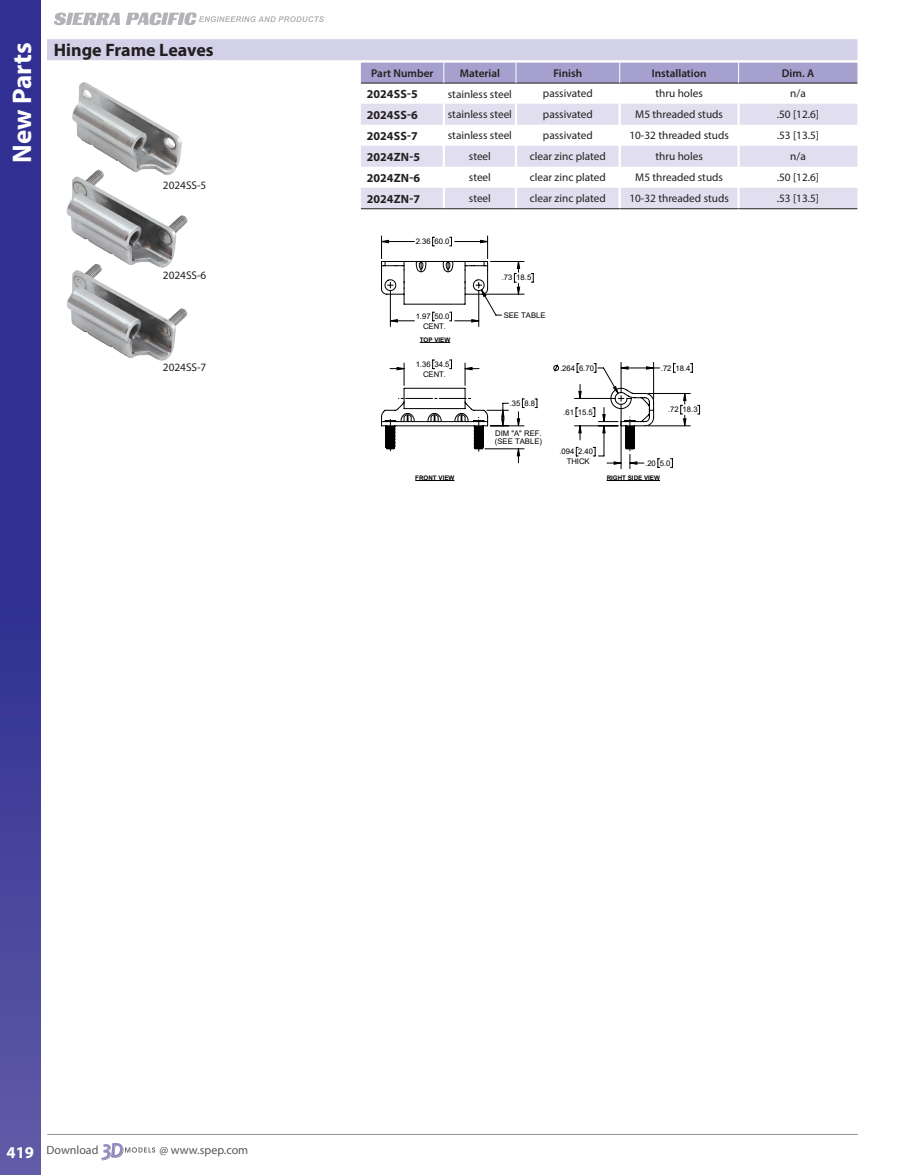
<style>
.page{position:relative;width:905px;height:1175px;background:#fff}
.page>*{position:absolute;margin:0;border:0;box-sizing:border-box;transform-origin:0 0}
.t1{font:700 27px "Myriad Pro";color:#fff}
.H1-PB{font:700 18px "Myriad Pro";color:#231f20}
.Table_Part{font:700 12px "Myriad Pro";color:#231f20}
.t2{font:12px "Myriad Pro";color:#57585a}
.Table_Cell{font:11.25px "Myriad Pro";color:#231f20}
.Table_Header{font:600 11.25px "Myriad Pro";color:#231f20}
.Body{font:11.25px "Myriad Pro";color:#231f20}
.t3{font:7.65px/9.9px "Arial";color:#000;text-align:center}
.t4{font:700 6.3px "Arial";color:#000}
.s1{font-weight:700;font-size:16.5px;color:#fff}
</style>
<div class="page">
<div style="left:0;top:0;width:40px;height:1174px;background:linear-gradient(to bottom,#25258d,#5450a2)"></div>
<svg style="left:54px;top:13px;width:66px;height:12px"></svg>
<svg style="left:126px;top:12px;width:198px;height:13px"></svg>
<svg style="left:101px;top:1143px;width:54px;height:17px"></svg>
<hr style="left:47px;top:1134px;width:810px;height:1px;background:#939598">
<div style="left:47px;top:39px;width:810px;height:21px;background:#d3d1e8"></div>
<svg style="left:361px;top:104px;width:496px;height:104px;fill:#e1dfef"></svg>
<hr style="left:442px;top:104px;width:3px;height:21px;background:#fff">
<hr style="left:515px;top:104px;width:2px;height:21px;background:#fff">
<hr style="left:618px;top:104px;width:3px;height:21px;background:#fff">
<hr style="left:737px;top:104px;width:2px;height:21px;background:#fff">
<hr style="left:442px;top:125px;width:3px;height:21px;background:#fff">
<hr style="left:515px;top:125px;width:2px;height:21px;background:#fff">
<hr style="left:618px;top:125px;width:3px;height:21px;background:#fff">
<hr style="left:737px;top:125px;width:2px;height:21px;background:#fff">
<hr style="left:442px;top:146px;width:3px;height:21px;background:#fff">
<hr style="left:515px;top:146px;width:2px;height:21px;background:#fff">
<hr style="left:618px;top:146px;width:3px;height:21px;background:#fff">
<hr style="left:737px;top:146px;width:2px;height:21px;background:#fff">
<hr style="left:442px;top:167px;width:3px;height:21px;background:#fff">
<hr style="left:515px;top:167px;width:2px;height:21px;background:#fff">
<hr style="left:618px;top:167px;width:3px;height:21px;background:#fff">
<hr style="left:737px;top:167px;width:2px;height:21px;background:#fff">
<hr style="left:442px;top:188px;width:3px;height:20px;background:#fff">
<hr style="left:515px;top:188px;width:2px;height:20px;background:#fff">
<hr style="left:618px;top:188px;width:3px;height:20px;background:#fff">
<hr style="left:737px;top:188px;width:2px;height:20px;background:#fff">
<hr style="left:361px;top:83px;width:83px;height:1px;background:#231f20">
<hr style="left:361px;top:208px;width:83px;height:1px;background:#231f20">
<hr style="left:444px;top:208px;width:72px;height:1px;background:#231f20">
<hr style="left:516px;top:208px;width:103px;height:1px;background:#231f20">
<hr style="left:619px;top:208px;width:119px;height:1px;background:#231f20">
<hr style="left:738px;top:208px;width:119px;height:1px;background:#231f20">
<hr style="left:444px;top:83px;width:72px;height:1px;background:#231f20">
<hr style="left:516px;top:83px;width:103px;height:1px;background:#231f20">
<hr style="left:619px;top:83px;width:119px;height:1px;background:#231f20">
<hr style="left:738px;top:83px;width:119px;height:1px;background:#231f20">
<div style="left:361px;top:63px;width:496px;height:20px;background:#a6a0ce"></div>
<img style="left:66px;top:82px;width:122px;height:279px">
<hr style="left:606px;top:480px;width:54px;height:1px;background:#000">
<hr style="left:415px;top:480px;width:39px;height:1px;background:#000">
<svg style="left:697px;top:405px;width:3px;height:10px"></svg>
<svg style="left:690px;top:363px;width:3px;height:10px"></svg>
<svg style="left:381px;top:240px;width:305px;height:224px"></svg>
<h1 class="t1" style="left:4px;top:163px;width:122px;rotate:-90deg">New Parts</h1>
<p class="H1-PB" style="left:54px;top:38px;width:161px">Hinge Frame Leaves</p>
<p class="Body" style="left:163px;top:178px;width:45px">2024SS-5</p>
<p class="Body" style="left:163px;top:268px;width:45px">2024SS-6</p>
<p class="Body" style="left:163px;top:360px;width:45px">2024SS-7</p>
<p class="Table_Header" style="left:371px;top:66px;width:64px">Part Number</p>
<p class="Table_Header" style="left:460px;top:66px;width:42px">Material</p>
<p class="Table_Header" style="left:553px;top:66px;width:30px">Finish</p>
<p class="Table_Header" style="left:651px;top:66px;width:56px">Installation</p>
<p class="Table_Header" style="left:781px;top:66px;width:34px">Dim. A</p>
<p class="Table_Part" style="left:367px;top:86px;width:52px">2024SS-5</p>
<p class="Table_Cell" style="left:448px;top:87px;width:66px">stainless steel</p>
<p class="Table_Cell" style="left:543px;top:87px;width:51px">passivated</p>
<p class="Table_Cell" style="left:655px;top:87px;width:49px">thru holes</p>
<p class="Table_Cell" style="left:790px;top:87px;width:17px">n/a</p>
<p class="Table_Part" style="left:367px;top:107px;width:52px">2024SS-6</p>
<p class="Table_Cell" style="left:448px;top:108px;width:66px">stainless steel</p>
<p class="Table_Cell" style="left:543px;top:108px;width:51px">passivated</p>
<p class="Table_Cell" style="left:635px;top:108px;width:89px">M5 threaded studs</p>
<p class="Table_Cell" style="left:776px;top:108px;width:44px">.50 [12.6]</p>
<p class="Table_Part" style="left:367px;top:128px;width:52px">2024SS-7</p>
<p class="Table_Cell" style="left:448px;top:129px;width:66px">stainless steel</p>
<p class="Table_Cell" style="left:543px;top:129px;width:51px">passivated</p>
<p class="Table_Cell" style="left:629px;top:129px;width:101px">10-32 threaded studs</p>
<p class="Table_Cell" style="left:776px;top:129px;width:44px">.53 [13.5]</p>
<p class="Table_Part" style="left:367px;top:149px;width:55px">2024ZN-5</p>
<p class="Table_Cell" style="left:469px;top:150px;width:24px">steel</p>
<p class="Table_Cell" style="left:530px;top:150px;width:78px">clear zinc plated</p>
<p class="Table_Cell" style="left:655px;top:150px;width:49px">thru holes</p>
<p class="Table_Cell" style="left:790px;top:150px;width:17px">n/a</p>
<p class="Table_Part" style="left:367px;top:170px;width:55px">2024ZN-6</p>
<p class="Table_Cell" style="left:469px;top:171px;width:24px">steel</p>
<p class="Table_Cell" style="left:530px;top:171px;width:78px">clear zinc plated</p>
<p class="Table_Cell" style="left:635px;top:171px;width:89px">M5 threaded studs</p>
<p class="Table_Cell" style="left:776px;top:171px;width:44px">.50 [12.6]</p>
<p class="Table_Part" style="left:367px;top:191px;width:55px">2024ZN-7</p>
<p class="Table_Cell" style="left:469px;top:191px;width:24px">steel</p>
<p class="Table_Cell" style="left:530px;top:192px;width:78px">clear zinc plated</p>
<p class="Table_Cell" style="left:629px;top:192px;width:101px">10-32 threaded studs</p>
<p class="Table_Cell" style="left:776px;top:192px;width:44px">.53 [13.5]</p>
<p class="t3" style="left:415px;top:236px;width:35px">2.36 60.0</p>
<p class="t3" style="left:501px;top:273px;width:31px">.73 18.5</p>
<p class="t3" style="left:415px;top:311px;width:35px">1.97 50.0<br>CENT.</p>
<p class="t3" style="left:503px;top:310px;width:43px">SEE TABLE</p>
<p class="t4" style="left:420px;top:335px;width:32px">TOP VIEW</p>
<p class="t3" style="left:415px;top:359px;width:35px">1.36 34.5<br>CENT.</p>
<p class="t4" style="left:415px;top:473px;width:41px">FRONT VIEW</p>
<p class="t3" style="left:509px;top:398px;width:27px">.35 8.8</p>
<p class="t3" style="left:495px;top:428px;width:49px;line-height:8.6px;text-align:left">DIM "A" REF. (SEE TABLE)</p>
<p class="t3" style="left:560px;top:363px;width:35px">.264 6.70</p>
<p class="t3" style="left:661px;top:363px;width:31px">.72 18.4</p>
<p class="t3" style="left:563px;top:407px;width:31px">.61 15.5</p>
<p class="t3" style="left:668px;top:404px;width:31px">.72 18.3</p>
<p class="t3" style="left:559px;top:446px;width:35px">.094 2.40<br>THICK</p>
<p class="t3" style="left:645px;top:458px;width:27px">.20 5.0</p>
<p class="t4" style="left:606px;top:473px;width:55px">RIGHT SIDE VIEW</p>
<p class="t2" style="left:7px;top:1142px;width:93px"><span class="s1">419</span> Download</p>
<p class="t2" style="left:160px;top:1142px;width:90px">@ www.spep.com</p>
</div>
